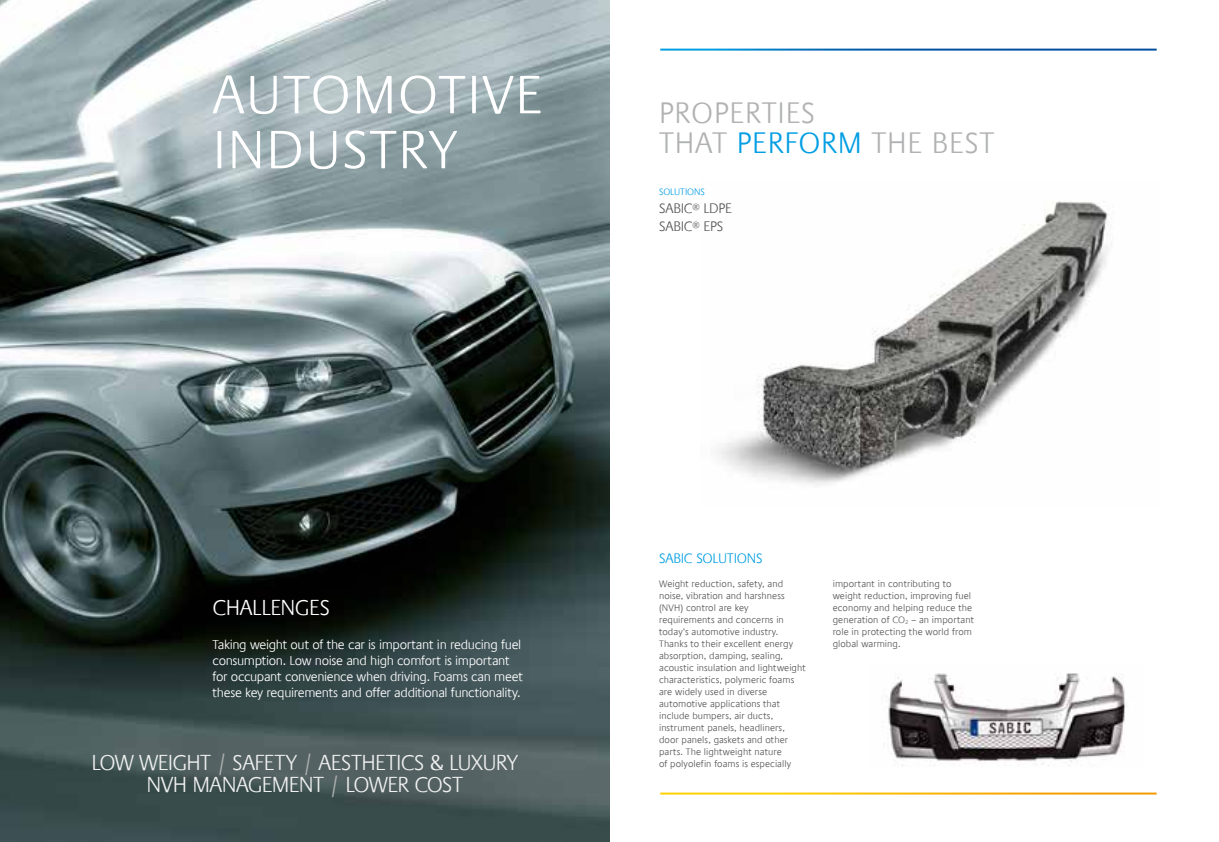
<style>
.page{position:relative;width:1219px;height:842px;background:#fff}
.page>*{position:absolute;margin:0;border:0;box-sizing:border-box;transform-origin:0 0}
.t1{font:300 55px/55px "Praxis Com";letter-spacing:.025em;color:#fff}
.t2{font:300 30px/30px "Praxis Com";letter-spacing:.025em;color:#b1b2b3}
.t3{font:300 22px/22px "Praxis Com";letter-spacing:-.03em;color:#f0f0f0;text-align:center}
.t4{font:300 22px "Praxis Com";letter-spacing:-.02em;color:#fff}
.t5{font:300 14px/18px "Praxis Com";letter-spacing:-.02em;color:#565655}
.t6{font:300 14px "Praxis Com";letter-spacing:-.025em;color:#009ee3}
.t7{font:300 13px/16px "Praxis Com";letter-spacing:-.025em;color:#fff}
.t8{font:300 9.5px/12px "Praxis Com";letter-spacing:.005em;color:#565655}
.t9{font:300 9.5px "Praxis Com";letter-spacing:-.01em;color:#009ee3}
.s1{color:#009ee3}
.s2{color:#b1b2b3}
</style>
<div class="page">
<img style="left:0;top:0;width:609px;height:842px">
<img style="left:716px;top:201px;width:393px;height:285px">
<img style="left:883px;top:673px;width:243px;height:93px">
<h1 class="t1" style="left:213px;top:68px;width:331px">AUTOMOTIVE<br>INDUSTRY</h1>
<h2 class="t2" style="left:659px;top:98px;width:337px">PROPERTIES<br>THAT <span class="s1">PERFORM</span> THE BEST</h2>
<p class="t9" style="left:659px;top:187px;width:47px">SOLUTIONS</p>
<h3 class="t5" style="left:659px;top:200px;width:74px">SABIC<sup>®</sup> LDPE<br>SABIC<sup>®</sup> EPS</h3>
<h3 class="t4" style="left:213px;top:595px;width:119px">CHALLENGES</h3>
<h3 class="t7" style="left:213px;top:637px;width:312px">Taking weight out of the car is important in reducing fuel consumption. Low noise and high comfort is important for occupant convenience when driving. Foams can meet these key requirements and offer additional functionality.</h3>
<h3 class="t3" style="left:91px;top:752px;width:428px">LOW WEIGHT <span class="s2">/</span> SAFETY <span class="s2">/</span> AESTHETICS &amp; LUXURY<br>NVH MANAGEMENT <span class="s2">/</span> LOWER COST</h3>
<h3 class="t6" style="left:659px;top:550px;width:105px">SABIC SOLUTIONS</h3>
<p class="t8" style="left:659px;top:578px;width:148px">Weight reduction, safety, and noise, vibration and harshness (NVH) control are key requirements and concerns in today’s automotive industry.<br>Thanks to their excellent energy absorption, damping, sealing, acoustic insulation and lightweight characteristics, polymeric foams are widely used in diverse automotive applications that include bumpers, air ducts, instrument panels, headliners, door panels, gaskets and other parts. The lightweight nature<br>of polyolefin foams is especially</p>
<p class="t8" style="left:833px;top:578px;width:143px">important in contributing to weight reduction, improving fuel economy and helping reduce the generation of CO<sub>2</sub> – an important role in protecting the world from global warming.</p>
</div>
